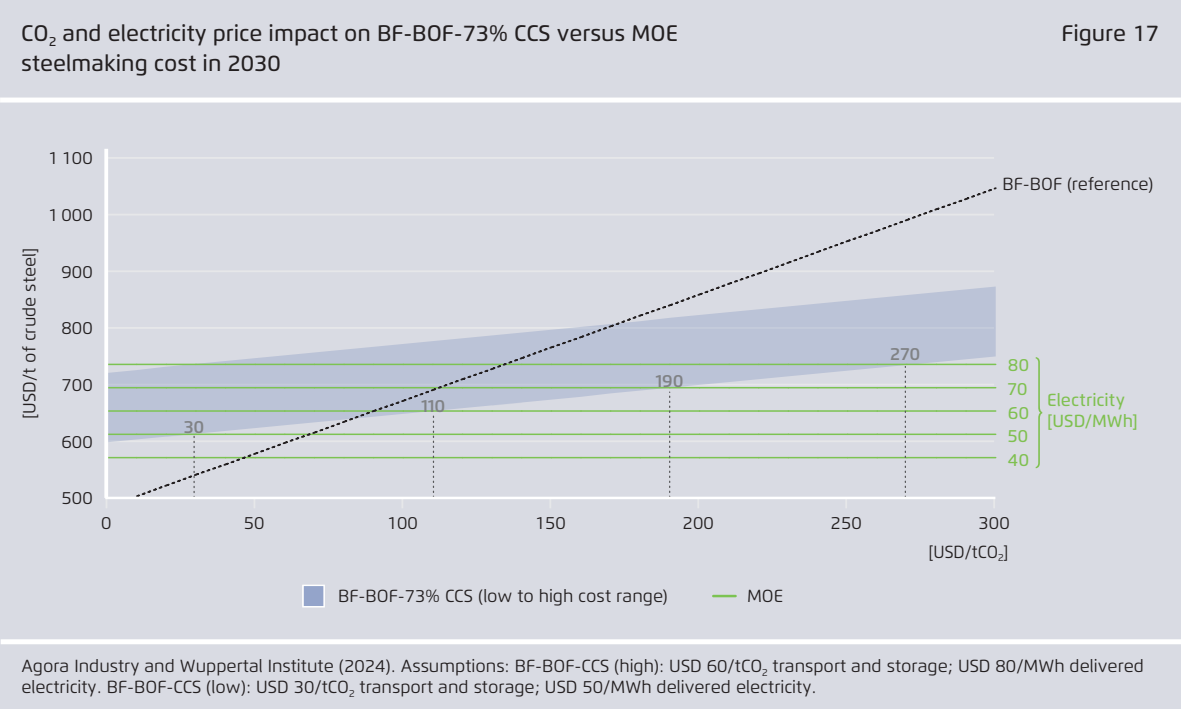
<style>
.page{position:relative;width:1181px;height:709px;background:#fff}
.page>*{position:absolute;margin:0;border:0;box-sizing:border-box;transform-origin:0 0}
.t1{font:500 22.5px "Flexo";color:#231f20}
.t2{font:17.5px/21px "Flexo";color:#231f20}
.t3{font:500 17.5px/23.8px "Flexo";letter-spacing:.005em;color:#7fc050}
.t4{font:600 17.5px "Flexo";color:#808285}
.t5{font:17.5px "Flexo";color:#231f20;scale:.96 1}
</style>
<div class="page">
<div style="left:0;top:0;width:1180px;height:709px;background:#d9dbe3"></div>
<div style="left:1px;top:639px;width:1179px;height:5px;background:#fff"></div>
<div style="left:0;top:97px;width:1180px;height:5px;background:#fff"></div>
<hr style="left:106px;top:270px;width:887px;height:2px;background:#e6e7e9">
<hr style="left:106px;top:214px;width:887px;height:1px;background:#e6e7e9">
<hr style="left:106px;top:157px;width:887px;height:2px;background:#e6e7e9">
<hr style="left:713px;top:595px;width:22px;height:2px;background:#7cc352">
<div style="left:303px;top:585px;width:21px;height:21px;background:#94a4ca"></div>
<div style="left:302px;top:585px;width:23px;height:22px;border:1px solid #fff"></div>
<svg style="left:1035px;top:357px;width:6px;height:111px"></svg>
<svg style="left:108px;top:327px;width:26px;height:115px;fill:#bbc3d7"></svg>
<hr style="left:107px;top:457px;width:30px;height:1px;background:#7cc352">
<hr style="left:107px;top:433px;width:30px;height:2px;background:#7cc352">
<hr style="left:107px;top:410px;width:30px;height:2px;background:#7cc352">
<hr style="left:107px;top:387px;width:30px;height:1px;background:#7cc352">
<hr style="left:107px;top:363px;width:30px;height:2px;background:#7cc352">
<svg style="left:134px;top:187px;width:863px;height:321px"></svg>
<hr style="left:106px;top:496px;width:887px;height:3px;background:#fff">
<svg style="left:104px;top:149px;width:4px;height:349px"></svg>
<p class="t1" style="left:21px;top:19px;width:658px">CO<sub>2</sub> and electricity price impact on BF-BOF-73% CCS versus MOE</p>
<p class="t1" style="left:1061px;top:19px;width:99px">Figure 17</p>
<p class="t1" style="left:21px;top:49px;width:261px">steelmaking cost in 2030</p>
<p class="t2" style="left:19px;top:419px;width:173px;rotate:-90deg">[USD/t of crude steel]</p>
<p class="t2" style="left:48px;top:148px;width:46px">1 100</p>
<p class="t2" style="left:48px;top:204px;width:46px">1 000</p>
<p class="t2" style="left:1002px;top:173px;width:152px">BF-BOF (reference)</p>
<p class="t2" style="left:62px;top:261px;width:33px">900</p>
<p class="t2" style="left:62px;top:318px;width:33px">800</p>
<p class="t2" style="left:62px;top:374px;width:33px">700</p>
<p class="t2" style="left:62px;top:431px;width:33px">600</p>
<p class="t4" style="left:184px;top:416px;width:22px">30</p>
<p class="t4" style="left:421px;top:395px;width:25px">110</p>
<p class="t4" style="left:655px;top:370px;width:29px">190</p>
<p class="t4" style="left:890px;top:343px;width:32px">270</p>
<p class="t3" style="left:1007px;top:353px;width:23px;text-align:justify">80<br>70<br>60<br>50<br>40</p>
<p class="t2" style="left:62px;top:488px;width:33px">500</p>
<p class="t2" style="left:101px;top:512px;width:12px">0</p>
<p class="t2" style="left:244px;top:512px;width:22px">50</p>
<p class="t2" style="left:386px;top:512px;width:33px">100</p>
<p class="t2" style="left:534px;top:512px;width:33px">150</p>
<p class="t2" style="left:682px;top:512px;width:33px">200</p>
<p class="t2" style="left:830px;top:512px;width:33px">250</p>
<p class="t2" style="left:978px;top:512px;width:33px">300</p>
<p class="t5" style="left:928px;top:541px;width:85px">[USD/tCO<sub>2</sub>]</p>
<p class="t2" style="left:338px;top:585px;width:331px">BF-BOF-73% CCS (low to high cost range)</p>
<p class="t2" style="left:747px;top:585px;width:38px">MOE</p>
<p class="t3" style="left:1046px;top:389px;width:92px;line-height:21px">Electricity [USD/MWh]</p>
<p class="t2" style="left:21px;top:655px;width:1123px">Agora Industry and Wuppertal Institute (2024). Assumptions: BF-BOF-CCS (high): USD 60/tCO<sub>2</sub> transport and storage; USD 80/MWh delivered electricity. BF-BOF-CCS (low): USD 30/tCO<sub>2</sub> transport and storage; USD 50/MWh delivered electricity.</p>
</div>
